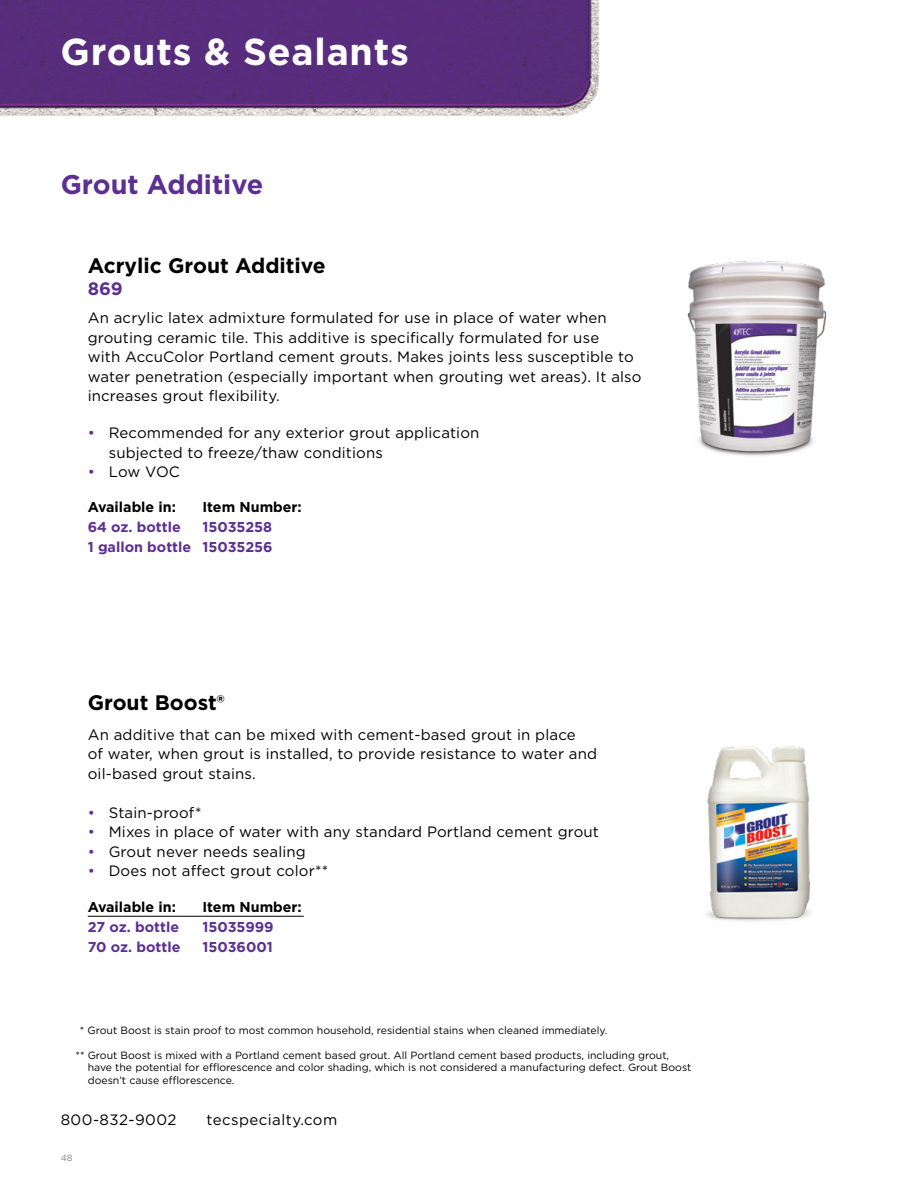
<style>
.page{position:relative;width:918px;height:1188px;background:#fff}
.page>*{position:absolute;margin:0;border:0;box-sizing:border-box;transform-origin:0 0}
.t1{font:700 37.5px "Gotham";letter-spacing:.02em;color:#fff}
.t2{font:700 27px "Gotham";color:#5c2f92}
.t3{font:700 21px "Gotham";color:#000}
.t4{font:700 18px "Gotham";color:#5c2f92}
.t5{font:15px/19.5px "Gotham";letter-spacing:.01em;color:#000}
.t6{font:15px "Gotham";letter-spacing:.03em;color:#000}
.t7{font:700 14.25px/20.2px "Gotham";color:#5c2f92;text-align:right}
.t8{font:700 14.25px "Gotham";color:#000}
.t9{font:10.5px/12.6px "Gotham";color:#000}
.t10{font:9px "Gotham";color:#808285}
.s1{color:#5c2f92}
</style>
<div class="page">
<img style="left:687px;top:261px;width:140px;height:195px">
<hr style="left:88px;top:916px;width:114px;height:1px;background:#000">
<hr style="left:202px;top:916px;width:102px;height:1px;background:#000">
<img style="left:706px;top:746px;width:105px;height:176px">
<img style="left:0;top:0;width:599px;height:116px">
<h1 class="t1" style="left:61px;top:27px;width:350px">Grouts &amp; Sealants</h1>
<h2 class="t2" style="left:61px;top:167px;width:204px">Grout Additive</h2>
<h3 class="t3" style="left:88px;top:252px;width:240px">Acrylic Grout Additive</h3>
<p class="t4" style="left:88px;top:277px;width:36px">869</p>
<p class="t5" style="left:88px;top:308px;width:555px">An acrylic latex admixture formulated for use in place of water when grouting ceramic tile. This additive is specifically formulated for use<br>with AccuColor Portland cement grouts. Makes joints less susceptible to water penetration (especially important when grouting wet areas). It also increases grout flexibility.</p>
<p class="t5" style="left:109px;top:423px;width:372px;text-indent:-21px"><span class="s1">•</span> Recommended for any exterior grout application subjected to freeze/thaw conditions</p>
<p class="t5" style="left:88px;top:462px;width:94px"><span class="s1">•</span> Low VOC</p>
<p class="t8" style="left:88px;top:497px;width:90px">Available in:</p>
<p class="t8" style="left:203px;top:497px;width:101px">Item Number:</p>
<p class="t7" style="left:88px;top:517px;width:95px">64 oz. bottle</p>
<p class="t7" style="left:88px;top:517px;width:186px">15035258<br>1 gallon bottle 15035256</p>
<h3 class="t3" style="left:88px;top:688px;width:138px">Grout Boost®</h3>
<p class="t5" style="left:88px;top:724px;width:511px">An additive that can be mixed with cement-based grout in place<br>of water, when grout is installed, to provide resistance to water and oil-based grout stains.</p>
<p class="t5" style="left:88px;top:802px;width:115px"><span class="s1">•</span> Stain-proof*</p>
<p class="t5" style="left:88px;top:822px;width:513px"><span class="s1">•</span> Mixes in place of water with any standard Portland cement grout</p>
<p class="t5" style="left:88px;top:841px;width:220px"><span class="s1">•</span> Grout never needs sealing</p>
<p class="t5" style="left:88px;top:861px;width:242px"><span class="s1">•</span> Does not affect grout color**</p>
<p class="t8" style="left:88px;top:897px;width:90px">Available in:</p>
<p class="t8" style="left:203px;top:897px;width:101px">Item Number:</p>
<p class="t7" style="left:88px;top:917px;width:93px">27 oz. bottle</p>
<p class="t7" style="left:203px;top:917px;width:73px">15035999</p>
<p class="t7" style="left:88px;top:937px;width:94px">70 oz. bottle</p>
<p class="t7" style="left:203px;top:937px;width:72px">15036001</p>
<p class="t9" style="left:80px;top:1023px;width:529px">* Grout Boost is stain proof to most common household, residential stains when cleaned immediately.</p>
<p class="t9" style="left:88px;top:1049px;width:605px;text-indent:-12px">** Grout Boost is mixed with a Portland cement based grout. All Portland cement based products, including grout, have the potential for efflorescence and color shading, which is not considered a manufacturing defect. Grout Boost doesn’t cause efflorescence.</p>
<p class="t6" style="left:61px;top:1111px;width:117px">800-832-9002</p>
<p class="t6" style="left:207px;top:1111px;width:132px">tecspecialty.com</p>
<p class="t10" style="left:61px;top:1152px;width:13px">48</p>
</div>
